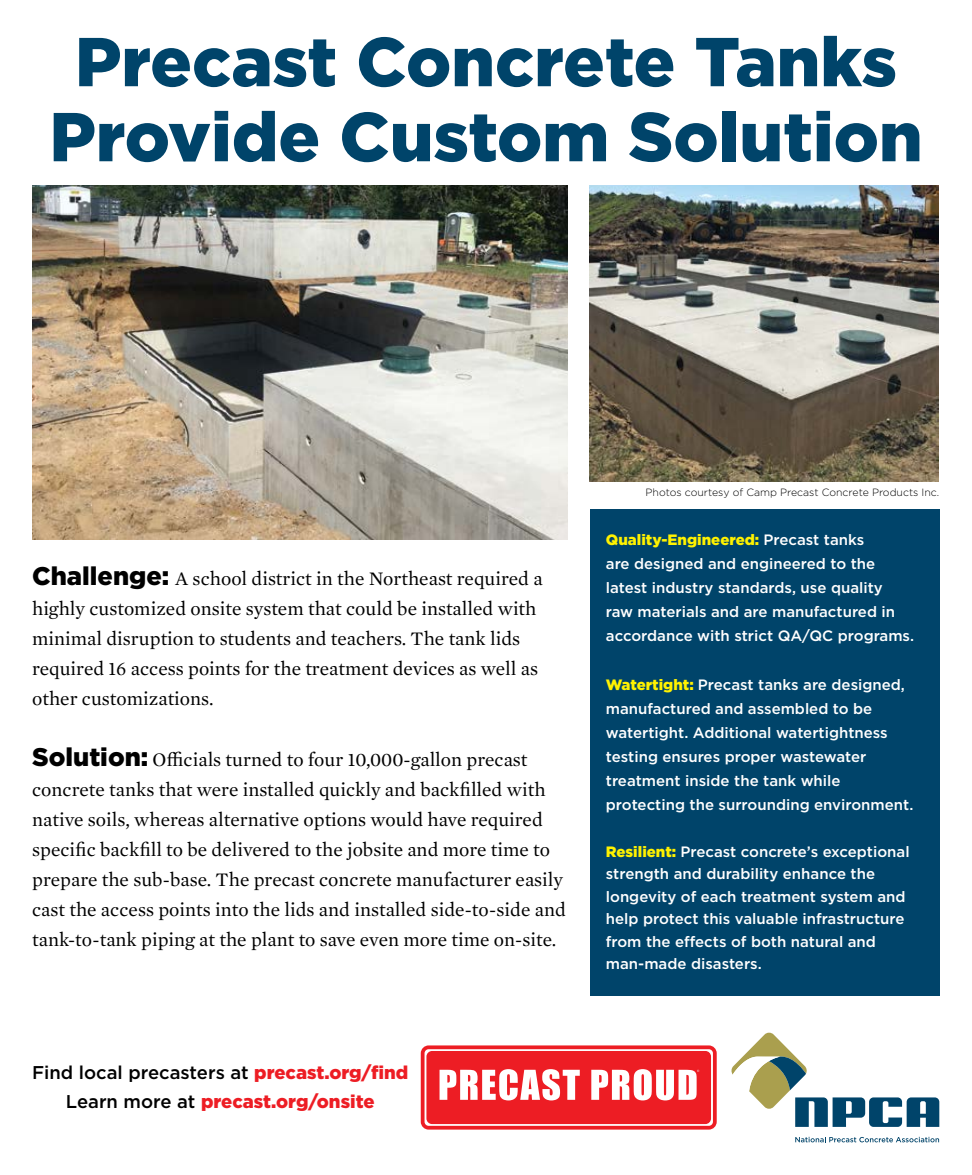
<style>
.page{position:relative;width:972px;height:1175px;background:#fff}
.page>*{position:absolute;margin:0;border:0;box-sizing:border-box;transform-origin:0 0}
.t1{font:900 69px/75px "Gotham";color:#00446a;text-align:center}
.t2{font:19.5px/30px "Mercury Text G1";color:#000}
.t3{font:900 18.45px/29.1px "Gotham";color:#ed1d24;text-align:center}
.t4{font:500 15px/24px "Gotham";color:#fff}
.t5{font:300 10.5px "Gotham";color:#000}
.s1{font-family:"Gotham";font-weight:900;font-size:25.5px}
.s2{font-weight:500;color:#000}
.s3{font-weight:900;color:#fff200}
</style>
<div class="page">
<svg style="left:421px;top:1045px;width:296px;height:84px"></svg>
<svg style="left:731px;top:1032px;width:208px;height:94px"></svg>
<svg style="left:795px;top:1136px;width:144px;height:6px"></svg>
<img style="left:32px;top:186px;width:536px;height:354px">
<img style="left:590px;top:186px;width:348px;height:295px">
<div style="left:590px;top:509px;width:349px;height:486px;background:#00446a"></div>
<h1 class="t1" style="left:49px;top:24px;width:875px">Precast Concrete Tanks<br>Provide Custom Solution</h1>
<p class="t2" style="left:32px;top:563px;width:512px"><span class="s1">Challenge:</span> A school district in the Northeast required a highly customized onsite system that could be installed with minimal disruption to students and teachers. The tank lids required 16 access points for the treatment devices as well as other customizations.</p>
<p class="t2" style="left:32px;top:743px;width:535px"><span class="s1">Solution:</span> Officials turned to four 10,000-gallon precast concrete tanks that were installed quickly and backfilled with native soils, whereas alternative options would have required specific backfill to be delivered to the jobsite and more time to prepare the sub-base. The precast concrete manufacturer easily cast the access points into the lids and installed side-to-side and tank-to-tank piping at the plant to save even more time on-site.</p>
<p class="t3" style="left:32px;top:1057px;width:378px"><span class="s2">Find local precasters at</span> precast.org/find<br><span class="s2">Learn more at</span> precast.org/onsite</p>
<p class="t5" style="left:646px;top:485px;width:295px">Photos courtesy of Camp Precast Concrete Products Inc.</p>
<p class="t4" style="left:606px;top:527px;width:310px"><span class="s3">Quality-Engineered:</span> Precast tanks<br>are designed and engineered to the latest industry standards, use quality<br>raw materials and are manufactured in accordance with strict QA/QC programs.</p>
<p class="t4" style="left:606px;top:672px;width:309px"><span class="s3">Watertight:</span> Precast tanks are designed, manufactured and assembled to be watertight. Additional watertightness testing ensures proper wastewater treatment inside the tank while protecting the surrounding environment.</p>
<p class="t4" style="left:606px;top:840px;width:305px;line-height:22.5px"><span class="s3">Resilient:</span> Precast concrete’s exceptional strength and durability enhance the longevity of each treatment system and help protect this valuable infrastructure from the effects of both natural and man-made disasters.</p>
</div>
